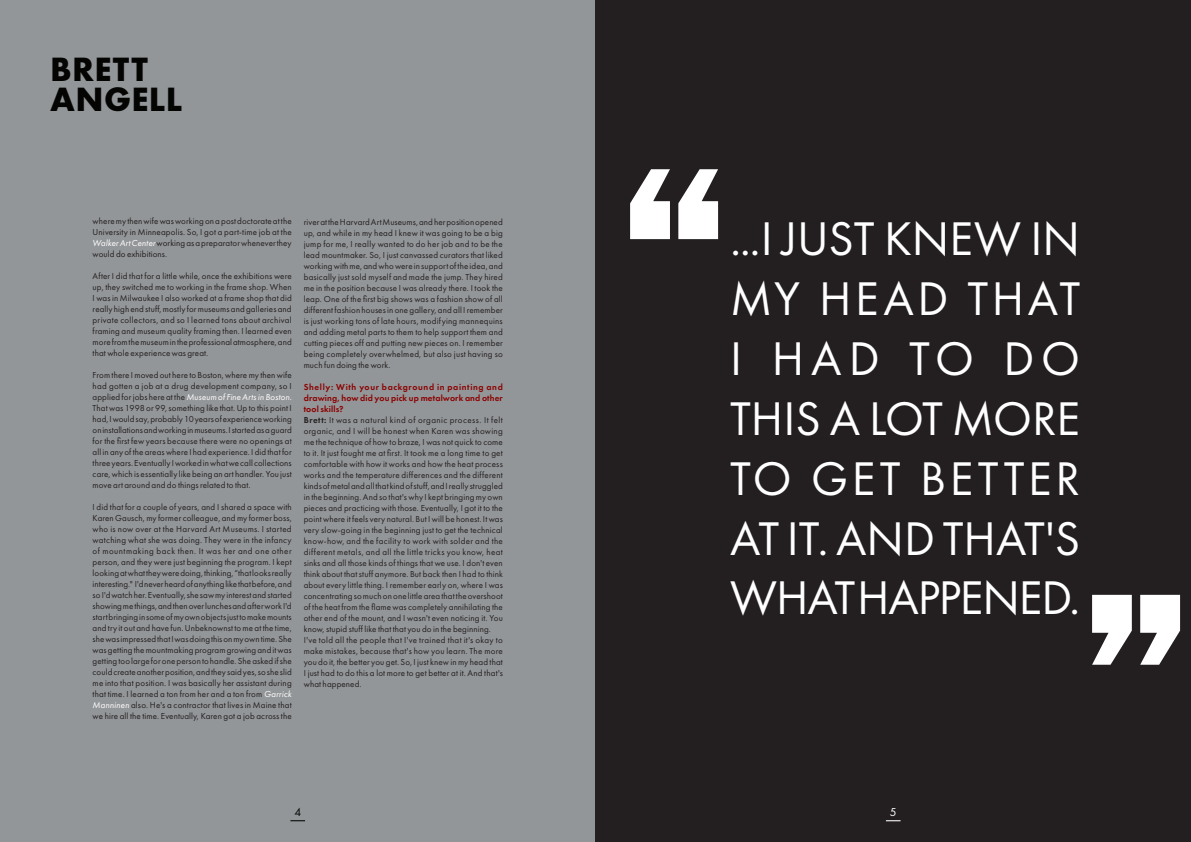
<style>
.page{position:relative;width:1191px;height:842px;background:#fff}
.page>*{position:absolute;margin:0;border:0;box-sizing:border-box;transform-origin:0 0}
.t1{font:49px/60px "Futura PT";color:#fff;text-align:justify}
.t2{font:700 35px/30px "Futura PT";letter-spacing:.01em;color:#040503}
.t3{font:12px "Futura PT";color:#040503}
.t4{font:12px "Futura PT";color:#fff}
.t5{font:9px/11px "Futura PT";letter-spacing:.015em;color:#231f20;text-align:justify}
.s1{font-style:italic;color:#fff}
.s2{font-weight:600;color:#8b0000}
.s3{font-weight:600}
</style>
<div class="page">
<div style="left:0;top:0;width:595px;height:842px;background:#939698"></div>
<div style="left:595px;top:0;width:596px;height:842px;background:#231f20"></div>
<svg style="left:290px;top:820px;width:15px;height:1px"></svg>
<svg style="left:886px;top:820px;width:14px;height:1px"></svg>
<svg style="left:630px;top:169px;width:88px;height:70px"></svg>
<svg style="left:1092px;top:595px;width:88px;height:70px"></svg>
<h2 class="t2" style="left:50px;top:53px;width:133px">BRETT<br>ANGELL</h2>
<p class="t5" style="left:93px;top:216px;width:201px">where my then wife was working on a post doctorate at the University in Minneapolis. So, I got a part-time job at the <span class="s1">Walker Art Center</span> working as a preparator whenever they would do exhibitions.</p>
<p class="t5" style="left:93px;top:271px;width:201px">After I did that for a little while, once the exhibitions were up, they switched me to working in the frame shop. When I was in Milwaukee I also worked at a frame shop that did really high end stuff, mostly for museums and galleries and private collectors, and so I learned tons about archival framing and museum quality framing then. I learned even more from the museum in the professional atmosphere, and that whole experience was great.</p>
<p class="t5" style="left:93px;top:370px;width:201px">From there I moved out here to Boston, where my then wife had gotten a job at a drug development company, so I applied for jobs here at the <span class="s1">Museum of Fine Arts in Boston.<br></span>That was 1998 or 99, something like that. Up to this point I had, I would say, probably 10 years of experience working on installations and working in museums. I started as a guard for the first few years because there were no openings at all in any of the areas where I had experience. I did that for three years. Eventually I worked in what we call collections care, which is essentially like being an art handler. You just move art around and do things related to that.</p>
<p class="t5" style="left:93px;top:502px;width:201px">I did that for a couple of years, and I shared a space with Karen Gausch, my former colleague, and my former boss, who is now over at the Harvard Art Museums. I started watching what she was doing. They were in the infancy of mountmaking back then. It was her and one other person, and they were just beginning the program. I kept looking at what they were doing, thinking, “that looks really interesting." I'd never heard of anything like that before, and so I'd watch her. Eventually, she saw my interest and started showing me things, and then over lunches and after work I'd start bringing in some of my own objects just to make mounts and try it out and have fun. Unbeknownst to me at the time, she was impressed that I was doing this on my own time. She was getting the mountmaking program growing and it was getting too large for one person to handle. She asked if she could create another position, and they said yes, so she slid me into that position. I was basically her assistant during that time. I learned a ton from her and a ton from <span class="s1">Garrick Manninen</span> also. He's a contractor that lives in Maine that we hire all the time. Eventually, Karen got a job across the</p>
<p class="t5" style="left:304px;top:216px;width:201px">river at the Harvard Art Museums, and her position opened up, and while in my head I knew it was going to be a big jump for me, I really wanted to do her job and to be the lead mountmaker. So, I just canvassed curators that liked working with me, and who were in support of the idea, and basically just sold myself and made the jump. They hired me in the position because I was already there. I took the leap. One of the first big shows was a fashion show of all different fashion houses in one gallery, and all I remember is just working tons of late hours, modifying mannequins and adding metal parts to them to help support them and cutting pieces off and putting new pieces on. I remember being completely overwhelmed, but also just having so much fun doing the work.</p>
<p class="t5" style="left:304px;top:381px;width:201px;text-align:left"><span class="s2">Shelly: With your background in painting and drawing, how did you pick up metalwork and other tool skills?<br></span><span class="s3">Brett:</span> It was a natural kind of organic process. It felt organic, and I will be honest when Karen was showing me the technique of how to braze, I was not quick to come to it. It just fought me at first. It took me a long time to get comfortable with how it works and how the heat process works and the temperature differences and the different kinds of metal and all that kind of stuff, and I really struggled in the beginning. And so that's why I kept bringing my own pieces and practicing with those. Eventually, I got it to the point where it feels very natural. But I will be honest. It was very slow-going in the beginning just to get the technical know-how, and the facility to work with solder and the different metals, and all the little tricks you know, heat sinks and all those kinds of things that we use. I don't even think about that stuff anymore. But back then I had to think about every little thing. I remember early on, where I was concentrating so much on one little area that the overshoot of the heat from the flame was completely annihilating the other end of the mount, and I wasn't even noticing it. You know, stupid stuff like that that you do in the beginning.<br>I've told all the people that I've trained that it's okay to make mistakes, because that's how you learn. The more you do it, the better you get. So, I just knew in my head that I just had to do this a lot more to get better at it. And that's what happened.</p>
<h1 class="t1" style="left:730px;top:208px;width:352px">...I JUST KNEW IN MY HEAD THAT I HAD TO DO THIS A LOT MORE TO GET BETTER AT IT. AND THAT'S WHAT HAPPENED.</h1>
<h3 class="t3" style="left:294px;top:805px;width:8px">4</h3>
<h3 class="t4" style="left:890px;top:805px;width:8px">5</h3>
</div>
